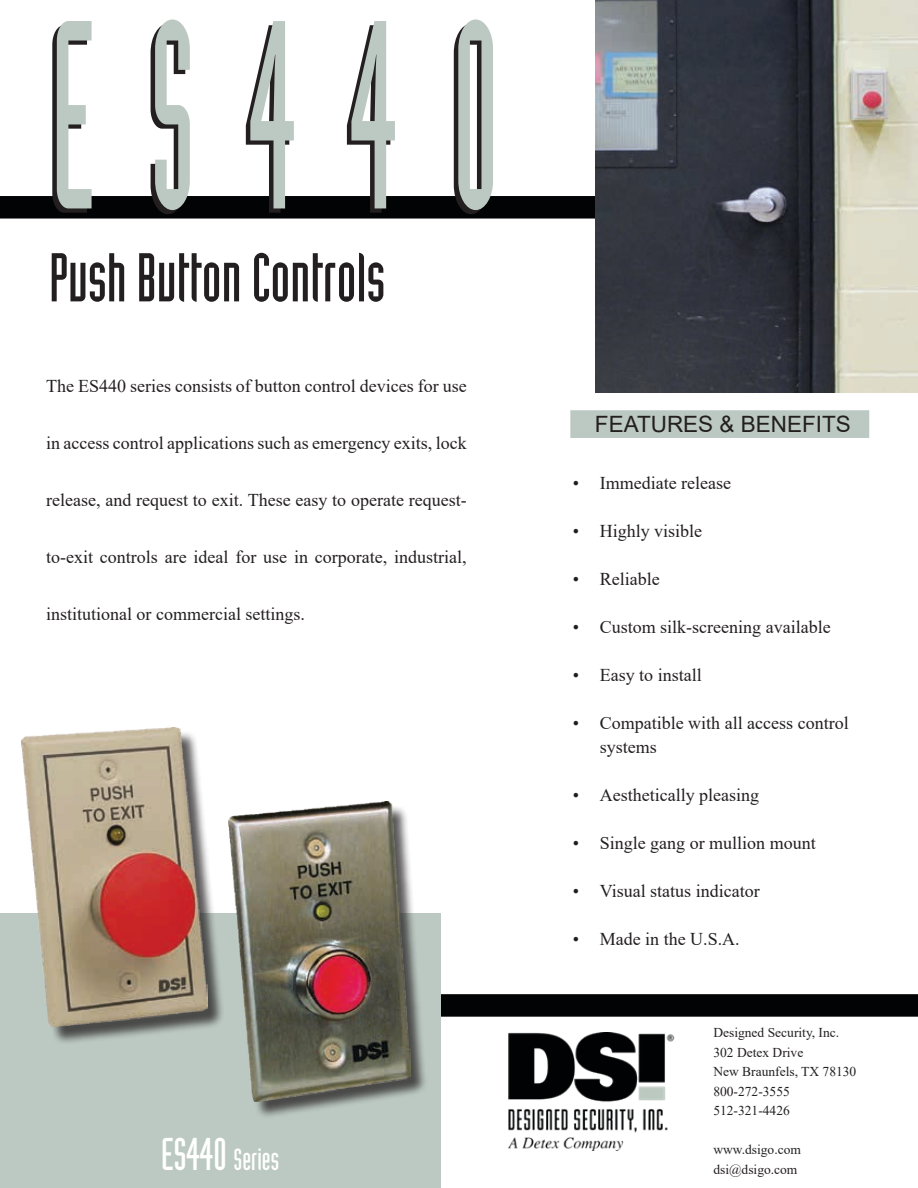
<style>
.page{position:relative;width:918px;height:1188px;background:#fff}
.page>*{position:absolute;margin:0;border:0;box-sizing:border-box;transform-origin:0 0}
.t1{font:262.5px "Industria LT Std Solid";letter-spacing:.35em;color:#231f20;scale:.6 1}
.t2{font:67.5px "Industria LT Std Solid";color:#231f20}
.t3{font:30px "Industria LT Std Solid";color:#fff}
.t4{font:22.5px "Arial";color:#231f20}
.t5{font:18px/24px "Times New Roman";color:#231f20}
.t6{font:13.5px/19.5px "Times New Roman";color:#231f20}
.s1{font-size:45px}
</style>
<div class="page">
<div style="left:418px;top:994px;width:500px;height:23px;background:#020304"></div>
<div style="left:0;top:196px;width:627px;height:23px;background:#020304"></div>
<div style="left:571px;top:411px;width:298px;height:26px;background:#bcc9c2"></div>
<div style="left:570px;top:410px;width:299px;height:28px;border:2px solid #bcc9c2"></div>
<div style="left:0;top:913px;width:440px;height:275px;background:#bcc9c2"></div>
<img style="left:508px;top:1032px;width:167px;height:118px">
<div style="left:24px;top:730px;width:201px;height:315px;background:#231f20;opacity:.75"></div>
<img style="left:22px;top:728px;width:185px;height:299px">
<div style="left:231px;top:805px;width:198px;height:314px;background:#231f20;opacity:.75"></div>
<img style="left:228px;top:802px;width:182px;height:300px">
<img style="left:595px;top:0;width:323px;height:393px">
<h1 class="t1" style="left:46px;top:-23px;width:748px">ES440</h1>
<h2 class="t2" style="left:49px;top:241px;width:338px">Push Button Controls</h2>
<p class="t5" style="left:46px;top:373px;width:422px">The ES440 series consists of button control devices for use</p>
<p class="t5" style="left:46px;top:430px;width:422px">in access control applications such as emergency exits, lock</p>
<p class="t5" style="left:46px;top:487px;width:422px">release, and request to exit. These easy to operate request-</p>
<p class="t5" style="left:46px;top:544px;width:422px">to-exit controls are ideal for use in corporate, industrial,</p>
<p class="t5" style="left:46px;top:601px;width:261px">institutional or commercial settings.</p>
<h3 class="t3" style="left:161px;top:1143px;width:119px"><span class="s1">ES440</span> Series</h3>
<p class="t4" style="left:595px;top:409px;width:257px">FEATURES &amp; BENEFITS</p>
<p class="t5" style="left:573px;top:470px;width:160px">• Immediate release</p>
<p class="t5" style="left:573px;top:518px;width:131px">• Highly visible</p>
<p class="t5" style="left:573px;top:566px;width:88px">• Reliable</p>
<p class="t5" style="left:573px;top:614px;width:259px">• Custom silk-screening available</p>
<p class="t5" style="left:573px;top:662px;width:131px">• Easy to install</p>
<p class="t5" style="left:600px;top:710px;width:250px;text-indent:-27px">• Compatible with all access control systems</p>
<p class="t5" style="left:573px;top:782px;width:188px">• Aesthetically pleasing</p>
<p class="t5" style="left:573px;top:830px;width:245px">• Single gang or mullion mount</p>
<p class="t5" style="left:573px;top:878px;width:188px">• Visual status indicator</p>
<p class="t5" style="left:573px;top:926px;width:168px">• Made in the U.S.A.</p>
<p class="t6" style="left:713px;top:1023px;width:144px">Designed Security, Inc.<br>302 Detex Drive<br>New Braunfels, TX 78130<br>800-272-3555<br>512-321-4426</p>
<p class="t6" style="left:713px;top:1140px;width:89px">www.dsigo.com dsi@dsigo.com</p>
</div>
